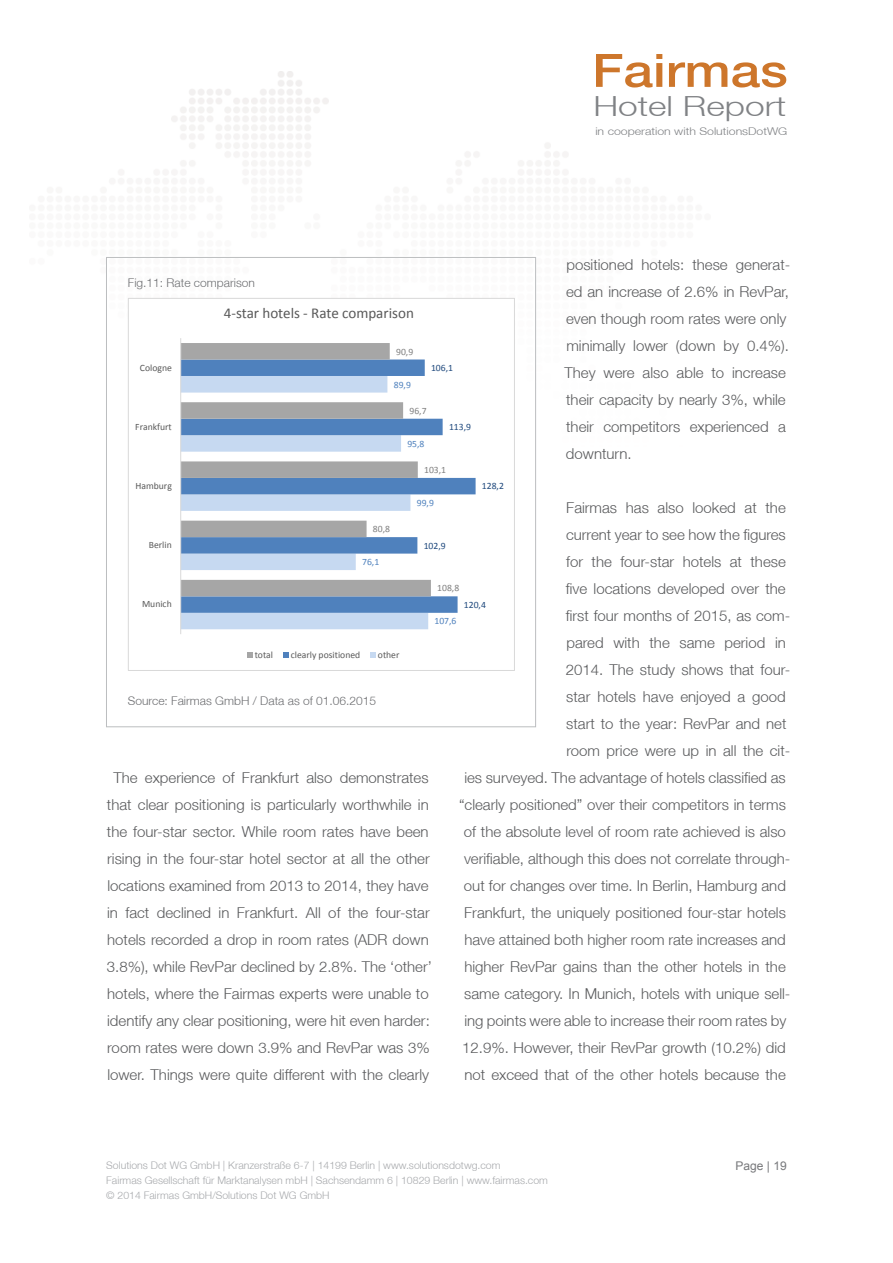
<style>
.page{position:relative;width:893px;height:1263px;background:#fff}
.page>*{position:absolute;margin:0;border:0;box-sizing:border-box;transform-origin:0 0}
.t1{font:500 46.05px "Helvetica Neue LT";color:#cd762b;scale:1.15 1}
.t2{font:300 27.75px "Helvetica Neue LT";color:#808285;scale:1.27 1}
.t3{font:300 15px/27px "Helvetica Neue LT";color:#58595b;text-align:center}
.t4{font:15px "Calibri";color:#595959}
.t5{font:300 12px "Helvetica Neue LT";color:#6d6e71}
.t6{font:12px "Arial";color:#77787b}
.t7{font:300 10.65px "Helvetica Neue LT";color:#808285;scale:1.15 1}
.t8{font:300 10.5px/15px "Helvetica Neue LT";color:#a7a9ac}
.t9{font:9.6px "Calibri";color:#595959}
.t10{font:9.6px "Calibri";color:#1f497d}
.t11{font:9.6px "Calibri";color:#7f7f7f}
.t12{font:9.6px "Calibri";color:#4f81bd}
</style>
<div class="page">
<svg style="left:106px;top:257px;width:430px;height:470px"></svg>
<p class="t5" style="left:128px;top:276px;width:128px">Fig.11: Rate comparison</p>
<p class="t4" style="left:224px;top:302px;width:192px">4-star hotels - Rate comparison</p>
<p class="t9" style="left:140px;top:361px;width:33px">Cologne</p>
<p class="t9" style="left:135px;top:420px;width:38px">Frankfurt</p>
<p class="t9" style="left:135px;top:479px;width:38px">Hamburg</p>
<p class="t11" style="left:396px;top:345px;width:19px">90,9</p>
<p class="t12" style="left:394px;top:378px;width:19px">89,9</p>
<p class="t10" style="left:431px;top:361px;width:24px">106,1</p>
<p class="t11" style="left:409px;top:404px;width:19px">96,7</p>
<p class="t12" style="left:407px;top:437px;width:19px">95,8</p>
<p class="t10" style="left:449px;top:420px;width:24px">113,9</p>
<p class="t11" style="left:424px;top:463px;width:24px">103,1</p>
<p class="t10" style="left:482px;top:480px;width:24px">128,2</p>
<h1 class="t1" style="left:592px;top:43px;width:172px">Fairmas</h1>
<h2 class="t2" style="left:593px;top:89px;width:153px">Hotel Report</h2>
<p class="t7" style="left:595px;top:125px;width:168px">in cooperation with SolutionsDotWG</p>
<p class="t3" style="left:565px;top:251px;width:227px;text-align:left">positioned hotels: these generat&shy;ed an increase of 2.6% in RevPar, even though room rates were only minimally lower (down by 0.4%).<br>They were also able to increase their capacity by nearly 3%, while their competitors experienced a downturn.</p>
<p class="t12" style="left:417px;top:496px;width:19px">99,9</p>
<p class="t3" style="left:566px;top:494px;width:221px">Fairmas has also looked at the</p>
<p class="t3" style="left:566px;top:521px;width:221px">current year to see how the figures</p>
<p class="t3" style="left:566px;top:548px;width:221px">for the four-star hotels at these</p>
<p class="t3" style="left:566px;top:575px;width:221px">five locations developed over the</p>
<p class="t3" style="left:566px;top:602px;width:226px">first four months of 2015, as com-</p>
<p class="t3" style="left:566px;top:629px;width:221px">pared with the same period in</p>
<p class="t3" style="left:566px;top:656px;width:226px">2014. The study shows that four-</p>
<p class="t3" style="left:566px;top:683px;width:221px">star hotels have enjoyed a good</p>
<p class="t3" style="left:566px;top:710px;width:222px">start to the year: RevPar and net</p>
<p class="t3" style="left:566px;top:737px;width:225px">room price were up in all the cit-</p>
<p class="t3" style="left:464px;top:764px;width:323px">ies surveyed. The advantage of hotels classified as</p>
<p class="t3" style="left:459px;top:791px;width:328px">“clearly positioned” over their competitors in terms</p>
<p class="t3" style="left:464px;top:818px;width:323px">of the absolute level of room rate achieved is also</p>
<p class="t3" style="left:464px;top:845px;width:328px">verifiable, although this does not correlate through-</p>
<p class="t3" style="left:464px;top:872px;width:323px">out for changes over time. In Berlin, Hamburg and</p>
<p class="t3" style="left:464px;top:899px;width:323px">Frankfurt, the uniquely positioned four-star hotels</p>
<p class="t3" style="left:464px;top:926px;width:323px">have attained both higher room rate increases and</p>
<p class="t3" style="left:464px;top:953px;width:323px">higher RevPar gains than the other hotels in the</p>
<p class="t3" style="left:464px;top:980px;width:328px">same category. In Munich, hotels with unique sell-</p>
<p class="t3" style="left:464px;top:1007px;width:324px">ing points were able to increase their room rates by</p>
<p class="t3" style="left:462px;top:1034px;width:325px">12.9%. However, their RevPar growth (10.2%) did</p>
<p class="t3" style="left:464px;top:1061px;width:323px">not exceed that of the other hotels because the</p>
<p class="t11" style="left:373px;top:522px;width:19px">80,8</p>
<p class="t9" style="left:149px;top:538px;width:24px">Berlin</p>
<p class="t10" style="left:424px;top:539px;width:24px">102,9</p>
<p class="t12" style="left:362px;top:555px;width:19px">76,1</p>
<p class="t11" style="left:437px;top:581px;width:24px">108,8</p>
<p class="t9" style="left:142px;top:597px;width:31px">Munich</p>
<p class="t10" style="left:464px;top:598px;width:24px">120,4</p>
<p class="t12" style="left:434px;top:614px;width:24px">107,6</p>
<p class="t9" style="left:255px;top:648px;width:20px">total</p>
<p class="t9" style="left:291px;top:648px;width:71px">clearly positioned</p>
<p class="t9" style="left:378px;top:648px;width:23px">other</p>
<p class="t5" style="left:128px;top:694px;width:250px">Source: Fairmas GmbH / Data as of 01.06.2015</p>
<p class="t3" style="left:107px;top:764px;width:327px">The experience of Frankfurt also demonstrates that clear positioning is particularly worthwhile in the four-star sector. While room rates have been rising in the four-star hotel sector at all the other locations examined from 2013 to 2014, they have in fact declined in Frankfurt. All of the four-star hotels recorded a drop in room rates (ADR down 3.8%), while RevPar declined by 2.8%. The ‘other’ hotels, where the Fairmas experts were unable to identify any clear positioning, were hit even harder: room rates were down 3.9% and RevPar was 3% lower. Things were quite different with the clearly</p>
<p class="t8" style="left:106px;top:1157px;width:443px">Solutions Dot WG GmbH | Kranzerstraße 6-7 | 14199 Berlin | www.solutionsdotwg.com<br>Fairmas Gesellschaft für Marktanalysen mbH | Sachsendamm 6 | 10829 Berlin | www.fairmas.com © 2014 Fairmas GmbH/Solutions Dot WG GmbH</p>
<p class="t6" style="left:735px;top:1157px;width:53px">Page | 19</p>
</div>
